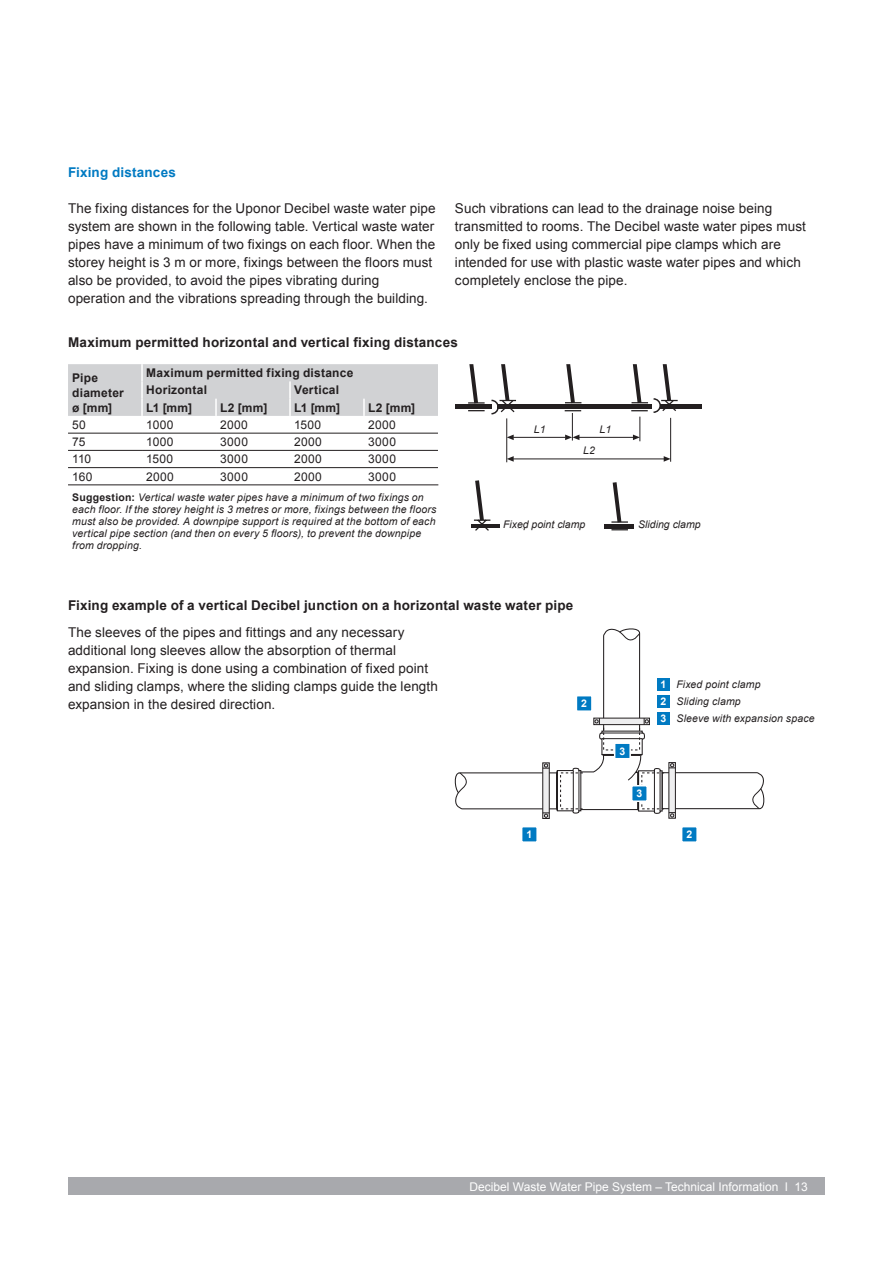
<style>
.page{position:relative;width:893px;height:1263px;background:#fff}
.page>*{position:absolute;margin:0;border:0;box-sizing:border-box;transform-origin:0 0}
.t1{font:13.5px/18px "Arial";letter-spacing:.005em;color:#231f20}
.t2{font:700 13.5px "Arial";letter-spacing:.015em;color:#231f20}
.t3{font:700 13.5px "Arial";letter-spacing:.01em;color:#007ac2}
.t4{font:700 12px/15px "Arial";letter-spacing:.02em;color:#231f20}
.t5{font:12px "Arial";letter-spacing:.035em;color:#231f20}
.t6{font:12px "Arial";color:#fff}
.t7{font:italic 10.5px/12px "Arial";letter-spacing:.015em;color:#231f20}
.t8{font:700 10.5px "Arial";color:#fff}
.s1{font-weight:700;font-style:normal}
.s2{font-weight:700;font-style:normal;color:#fff}
</style>
<div class="page">
<div style="left:68px;top:1178px;width:757px;height:17px;background:#a8a9ad"></div>
<svg style="left:454px;top:628px;width:311px;height:191px"></svg>
<div style="left:657px;top:678px;width:13px;height:13px;background:#007ac2"></div>
<div style="left:657px;top:695px;width:13px;height:13px;background:#007ac2"></div>
<div style="left:657px;top:712px;width:13px;height:13px;background:#007ac2"></div>
<div style="left:522px;top:827px;width:15px;height:15px;background:#007ac2"></div>
<div style="left:521px;top:826px;width:17px;height:17px;border:2px solid #fff"></div>
<div style="left:682px;top:827px;width:15px;height:15px;background:#007ac2"></div>
<div style="left:681px;top:826px;width:17px;height:17px;border:2px solid #fff"></div>
<div style="left:576px;top:696px;width:16px;height:15px;background:#007ac2"></div>
<div style="left:576px;top:695px;width:17px;height:17px;border:2px solid #fff"></div>
<div style="left:615px;top:743px;width:15px;height:16px;background:#007ac2"></div>
<div style="left:614px;top:742px;width:17px;height:17px;border:2px solid #fff"></div>
<div style="left:632px;top:786px;width:15px;height:15px;background:#007ac2"></div>
<div style="left:631px;top:785px;width:17px;height:17px;border:2px solid #fff"></div>
<div style="left:455px;top:404px;width:37px;height:5px;background:#231f20"></div>
<div style="left:497px;top:404px;width:155px;height:5px;background:#231f20"></div>
<div style="left:660px;top:404px;width:42px;height:5px;background:#231f20"></div>
<svg style="left:565px;top:364px;width:16px;height:39px"></svg>
<svg style="left:468px;top:364px;width:48px;height:51px"></svg>
<hr style="left:506px;top:418px;width:1px;height:44px;background:#231f20">
<hr style="left:670px;top:418px;width:1px;height:44px;background:#231f20">
<hr style="left:513px;top:437px;width:53px;height:1px;background:#231f20">
<svg style="left:507px;top:435px;width:7px;height:5px"></svg>
<hr style="left:579px;top:437px;width:54px;height:1px;background:#231f20">
<svg style="left:565px;top:410px;width:16px;height:30px"></svg>
<svg style="left:630px;top:364px;width:48px;height:77px"></svg>
<hr style="left:513px;top:458px;width:151px;height:1px;background:#231f20">
<svg style="left:507px;top:456px;width:7px;height:6px"></svg>
<svg style="left:664px;top:456px;width:7px;height:6px"></svg>
<hr style="left:605px;top:524px;width:29px;height:4px;background:#231f20">
<svg style="left:611px;top:529px;width:17px;height:1px"></svg>
<svg style="left:611px;top:482px;width:17px;height:41px"></svg>
<hr style="left:471px;top:524px;width:28px;height:4px;background:#231f20">
<svg style="left:473px;top:480px;width:18px;height:51px"></svg>
<hr style="left:68px;top:485px;width:74px;height:1px;background:#231f20">
<hr style="left:142px;top:485px;width:74px;height:1px;background:#231f20">
<hr style="left:216px;top:485px;width:74px;height:1px;background:#231f20">
<hr style="left:290px;top:485px;width:74px;height:1px;background:#231f20">
<hr style="left:364px;top:485px;width:74px;height:1px;background:#231f20">
<hr style="left:68px;top:433px;width:74px;height:1px;background:#231f20">
<hr style="left:142px;top:433px;width:74px;height:1px;background:#231f20">
<hr style="left:216px;top:433px;width:74px;height:1px;background:#231f20">
<hr style="left:290px;top:433px;width:74px;height:1px;background:#231f20">
<hr style="left:364px;top:433px;width:74px;height:1px;background:#231f20">
<hr style="left:68px;top:450px;width:74px;height:1px;background:#231f20">
<hr style="left:142px;top:450px;width:74px;height:1px;background:#231f20">
<hr style="left:216px;top:450px;width:74px;height:1px;background:#231f20">
<hr style="left:290px;top:450px;width:74px;height:1px;background:#231f20">
<hr style="left:364px;top:450px;width:74px;height:1px;background:#231f20">
<hr style="left:68px;top:467px;width:74px;height:1px;background:#231f20">
<hr style="left:142px;top:467px;width:74px;height:1px;background:#231f20">
<hr style="left:216px;top:467px;width:74px;height:1px;background:#231f20">
<hr style="left:290px;top:467px;width:74px;height:1px;background:#231f20">
<hr style="left:364px;top:467px;width:74px;height:1px;background:#231f20">
<div style="left:68px;top:364px;width:370px;height:52px;background:#d1d2d4"></div>
<p class="t3" style="left:68px;top:163px;width:109px">Fixing distances</p>
<p class="t1" style="left:68px;top:200px;width:369px">The fixing distances for the Uponor Decibel waste water pipe system are shown in the following table. Vertical waste water pipes have a minimum of two fixings on each floor. When the storey height is 3 m or more, fixings between the floors must also be provided, to avoid the pipes vibrating during operation and the vibrations spreading through the building.</p>
<p class="t1" style="left:455px;top:200px;width:352px">Such vibrations can lead to the drainage noise being transmitted to rooms. The Decibel waste water pipes must only be fixed using commercial pipe clamps which are intended for use with plastic waste water pipes and which completely enclose the pipe.</p>
<p class="t2" style="left:68px;top:333px;width:391px">Maximum permitted horizontal and vertical fixing distances</p>
<p class="t4" style="left:72px;top:370px;width:53px">Pipe diameter ø [mm]</p>
<p class="t4" style="left:146px;top:365px;width:209px;line-height:17.2px">Maximum permitted fixing distance<br>Horizontal</p>
<p class="t4" style="left:294px;top:383px;width:46px">Vertical</p>
<p class="t4" style="left:146px;top:400px;width:47px">L1 [mm]</p>
<p class="t4" style="left:220px;top:400px;width:49px">L2 [mm]</p>
<p class="t4" style="left:294px;top:400px;width:47px">L1 [mm]</p>
<p class="t4" style="left:368px;top:400px;width:49px">L2 [mm]</p>
<p class="t5" style="left:72px;top:417px;width:15px">50</p>
<p class="t5" style="left:146px;top:417px;width:29px">1000</p>
<p class="t5" style="left:220px;top:417px;width:29px">2000</p>
<p class="t5" style="left:294px;top:417px;width:29px">1500</p>
<p class="t5" style="left:368px;top:417px;width:29px">2000</p>
<p class="t5" style="left:72px;top:434px;width:15px">75</p>
<p class="t5" style="left:146px;top:434px;width:29px">1000</p>
<p class="t5" style="left:220px;top:434px;width:29px">3000</p>
<p class="t5" style="left:294px;top:434px;width:29px">2000</p>
<p class="t5" style="left:368px;top:434px;width:29px">3000</p>
<p class="t5" style="left:72px;top:451px;width:20px">110</p>
<p class="t5" style="left:146px;top:451px;width:29px">1500</p>
<p class="t5" style="left:220px;top:451px;width:29px">3000</p>
<p class="t5" style="left:294px;top:451px;width:29px">2000</p>
<p class="t5" style="left:368px;top:451px;width:29px">3000</p>
<p class="t5" style="left:72px;top:469px;width:22px">160</p>
<p class="t5" style="left:146px;top:469px;width:29px">2000</p>
<p class="t5" style="left:220px;top:469px;width:29px">3000</p>
<p class="t5" style="left:294px;top:469px;width:29px">2000</p>
<p class="t5" style="left:368px;top:469px;width:29px">3000</p>
<p class="t7" style="left:72px;top:491px;width:366px"><span class="s1">Suggestion:</span> Vertical waste water pipes have a minimum of two fixings on each floor. If the storey height is 3 metres or more, fixings between the floors must also be provided. A downpipe support is required at the bottom of each vertical pipe section (and then on every 5 floors), to prevent the downpipe from dropping.</p>
<p class="t7" style="left:534px;top:424px;width:13px">L1</p>
<p class="t7" style="left:599px;top:424px;width:13px">L1</p>
<p class="t7" style="left:583px;top:445px;width:13px">L2</p>
<p class="t7" style="left:503px;top:518px;width:84px">Fixed point clamp</p>
<p class="t7" style="left:638px;top:518px;width:64px">Sliding clamp</p>
<p class="t7" style="left:510px;top:519px;width:74px">estpunktschelle</p>
<p class="t7" style="left:638px;top:519px;width:56px">G e tschelle</p>
<p class="t2" style="left:68px;top:596px;width:507px">Fixing example of a vertical Decibel junction on a horizontal waste water pipe</p>
<p class="t1" style="left:68px;top:623px;width:371px">The sleeves of the pipes and fittings and any necessary additional long sleeves allow the absorption of thermal expansion. Fixing is done using a combination of fixed point and sliding clamps, where the sliding clamps guide the length expansion in the desired direction.</p>
<p class="t8" style="left:581px;top:697px;width:7px">2</p>
<p class="t8" style="left:619px;top:744px;width:7px">3</p>
<p class="t8" style="left:636px;top:787px;width:7px">3</p>
<p class="t7" style="left:660px;top:676px;width:156px;line-height:17px"><span class="s2">1</span> Fixed point clamp<br><span class="s2">2</span> Sliding clamp<br><span class="s2">3</span> Sleeve with expansion space</p>
<p class="t8" style="left:526px;top:828px;width:7px">1</p>
<p class="t8" style="left:686px;top:828px;width:7px">2</p>
<p class="t6" style="left:470px;top:1179px;width:340px">Decibel Waste Water Pipe System – Technical Information l 13</p>
</div>
